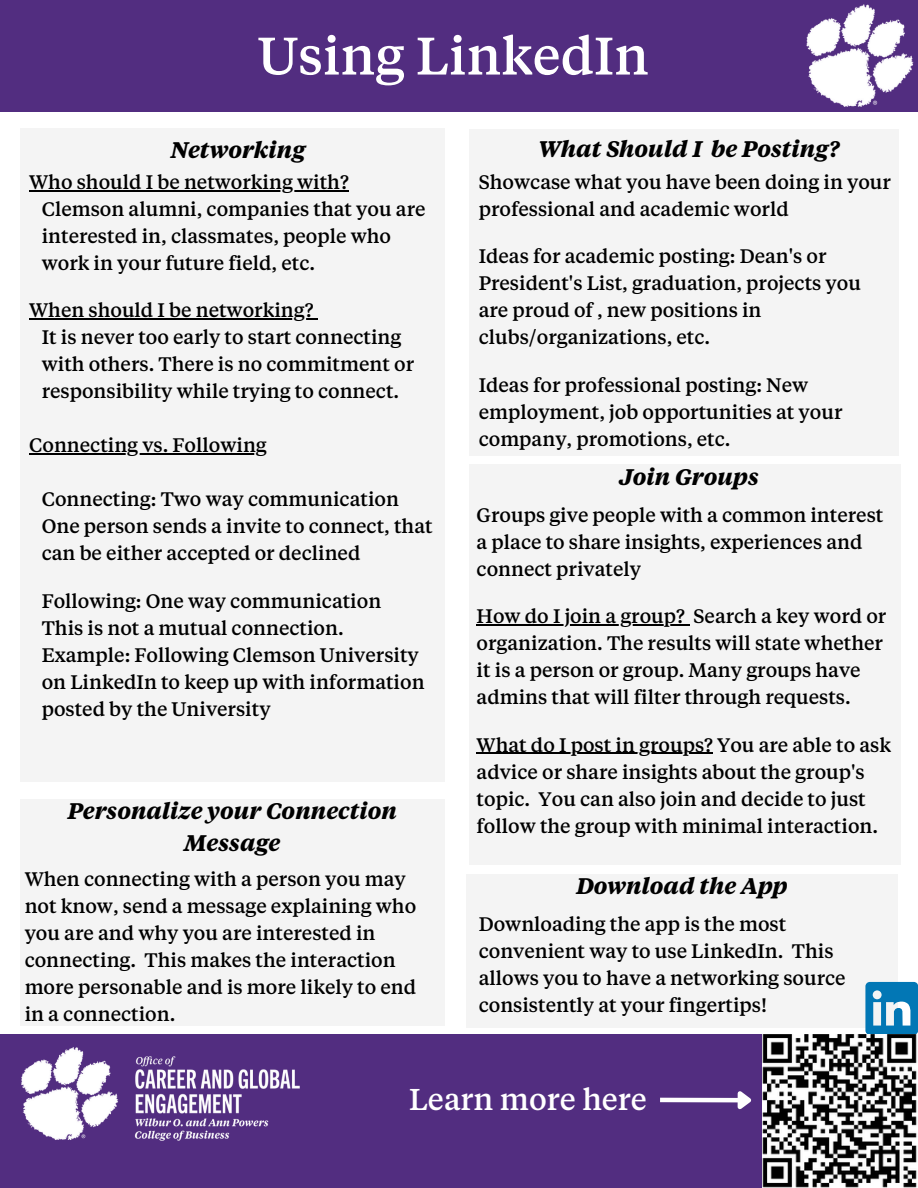
<style>
.page{position:relative;width:918px;height:1188px;background:#fff}
.page>*{position:absolute;margin:0;border:0;box-sizing:border-box;transform-origin:0 0}
.t1{font:500 52.5px "Tiempos Text";color:#fff}
.t2{font:500 30px "Tiempos Text";color:#fff}
.t3{font:italic 700 22.5px/31.5px "Tiempos Text";color:#000;text-align:center}
.t4{font:500 19.5px/27px "Tiempos Text";color:#000}
.t5{font:500 19.05px "Tiempos Text";color:#fff}
</style>
<div class="page">
<div style="left:20px;top:799px;width:425px;height:227px;background:#f4f4f4"></div>
<div style="left:466px;top:874px;width:432px;height:154px;background:#f4f4f4"></div>
<svg style="left:865px;top:982px;width:53px;height:52px"></svg>
<div style="left:20px;top:129px;width:425px;height:653px;background:#f4f4f4"></div>
<hr style="left:29px;top:190px;width:320px;height:1px;background:#000">
<hr style="left:29px;top:318px;width:285px;height:2px;background:#000">
<hr style="left:29px;top:453px;width:238px;height:2px;background:#000">
<div style="left:470px;top:129px;width:429px;height:326px;background:#f4f4f4"></div>
<div style="left:470px;top:464px;width:431px;height:401px;background:#f4f4f4"></div>
<hr style="left:477px;top:624px;width:44px;height:2px;background:#000">
<hr style="left:521px;top:624px;width:164px;height:2px;background:#000">
<hr style="left:477px;top:753px;width:50px;height:1px;background:#000">
<hr style="left:527px;top:753px;width:186px;height:1px;background:#000">
<div style="left:0;top:0;width:918px;height:111px;background:#522d80"></div>
<img style="left:806px;top:4px;width:108px;height:103px">
<div style="left:0;top:1034px;width:918px;height:154px;background:#522d80"></div>
<img style="left:762px;top:1035px;width:156px;height:153px">
<img style="left:21px;top:1047px;width:279px;height:94px">
<hr style="left:660px;top:1098px;width:79px;height:4px;background:#fff">
<svg style="left:734px;top:1091px;width:18px;height:19px"></svg>
<p class="t1" style="left:258px;top:33px;width:393px">Using LinkedIn</p>
<p class="t3" style="left:170px;top:135px;width:136px">Networking</p>
<p class="t4" style="left:29px;top:170px;width:321px">Who should I be networking with?</p>
<p class="t4" style="left:42px;top:197px;width:385px">Clemson alumni, companies that you are</p>
<p class="t4" style="left:42px;top:224px;width:351px">interested in, classmates, people who</p>
<p class="t4" style="left:42px;top:251px;width:275px">work in your future field, etc.</p>
<p class="t4" style="left:29px;top:298px;width:286px">When should I be networking?</p>
<p class="t4" style="left:42px;top:325px;width:361px">It is never too early to start connecting</p>
<p class="t4" style="left:42px;top:352px;width:374px">with others. There is no commitment or</p>
<p class="t4" style="left:42px;top:379px;width:359px">responsibility while trying to connect.</p>
<p class="t4" style="left:29px;top:433px;width:239px">Connecting vs. Following</p>
<p class="t4" style="left:42px;top:487px;width:359px">Connecting: Two way communication</p>
<p class="t4" style="left:42px;top:514px;width:392px">One person sends a invite to connect, that</p>
<p class="t4" style="left:42px;top:541px;width:320px">can be either accepted or declined</p>
<p class="t4" style="left:42px;top:588px;width:341px">Following: One way communication</p>
<p class="t4" style="left:42px;top:615px;width:304px">This is not a mutual connection.</p>
<p class="t4" style="left:42px;top:642px;width:379px">Example: Following Clemson University</p>
<p class="t4" style="left:42px;top:669px;width:384px">on LinkedIn to keep up with information</p>
<p class="t4" style="left:42px;top:696px;width:230px">posted by the University</p>
<p class="t3" style="left:68px;top:797px;width:331px">Personalize your Connection<br>Message</p>
<p class="t4" style="left:25px;top:866px;width:393px">When connecting with a person you may not know, send a message explaining who you are and why you are interested in connecting. This makes the interaction more personable and is more likely to end in a connection.</p>
<p class="t3" style="left:538px;top:134px;width:303px">What Should I be Posting?</p>
<p class="t4" style="left:479px;top:170px;width:414px">Showcase what you have been doing in your professional and academic world</p>
<p class="t4" style="left:479px;top:244px;width:384px">Ideas for academic posting: Dean's or President's List, graduation, projects you are proud of , new positions in clubs/organizations, etc.</p>
<p class="t4" style="left:479px;top:372px;width:365px">Ideas for professional posting: New employment, job opportunities at your company, promotions, etc.</p>
<p class="t3" style="left:619px;top:462px;width:141px">Join Groups</p>
<p class="t4" style="left:477px;top:503px;width:408px">Groups give people with a common interest a place to share insights, experiences and connect privately</p>
<p class="t4" style="left:477px;top:604px;width:411px">How do I join a group? Search a key word or organization. The results will state whether it is a person or group. Many groups have admins that will filter through requests.</p>
<p class="t4" style="left:477px;top:732px;width:416px">What do I post in groups? You are able to ask advice or share insights about the group's topic. You can also join and decide to just follow the group with minimal interaction.</p>
<p class="t3" style="left:576px;top:871px;width:213px">Download the App</p>
<p class="t4" style="left:479px;top:911px;width:368px">Downloading the app is the most convenient way to use LinkedIn. This allows you to have a networking source consistently at your fingertips!</p>
<p class="t2" style="left:409px;top:1086px;width:239px">Learn more here</p>
<p class="t5" style="left:481px;top:1089px;width:247px">Office of Career and Global</p>
</div>
